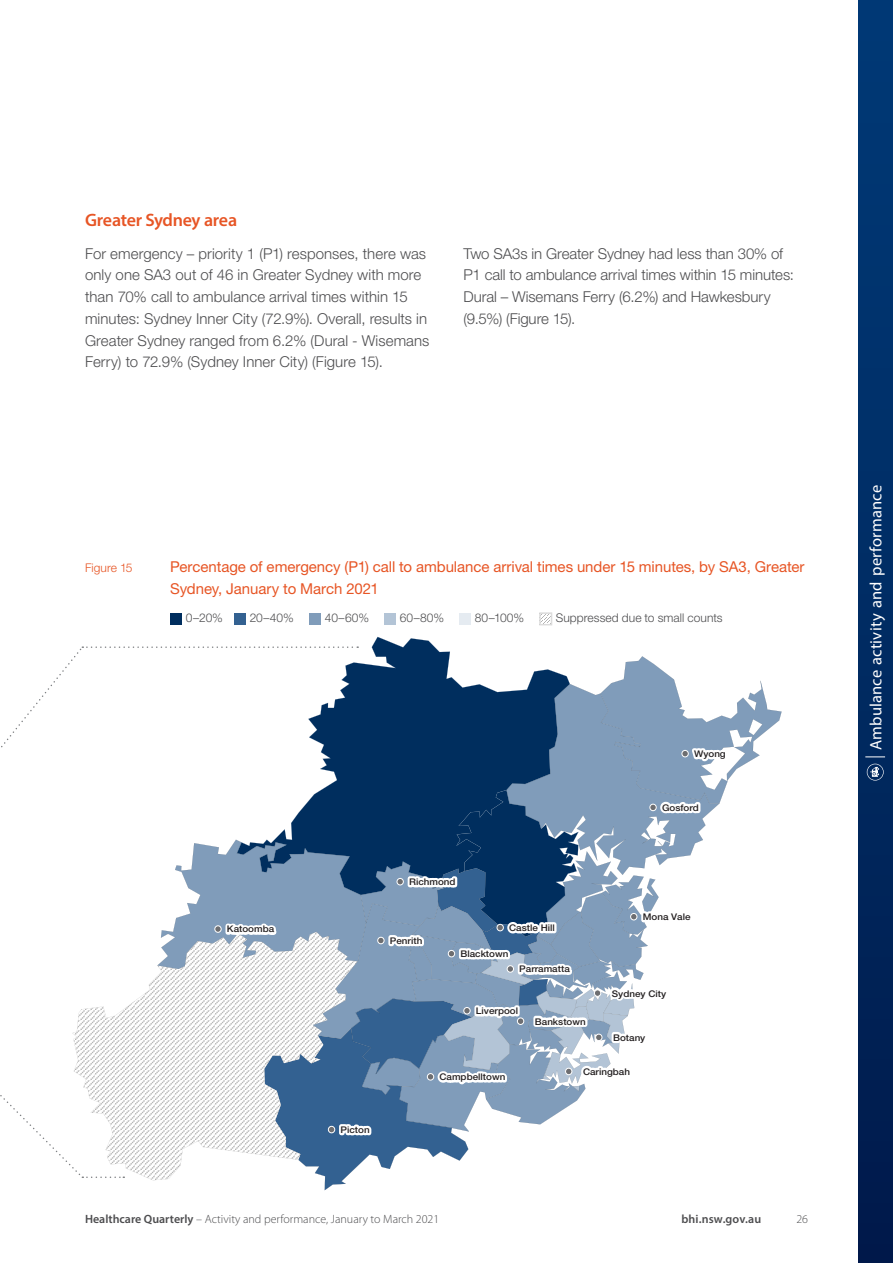
<style>
.page{position:relative;width:893px;height:1263px;background:#fff}
.page>*{position:absolute;margin:0;border:0;box-sizing:border-box;transform-origin:0 0}
.t1{font:600 18px "Myriad Pro";letter-spacing:-.015em;color:#e75525}
.t2{font:16.5px "Myriad Pro";letter-spacing:.01em;color:#fff}
.t3{font:300 15px/21.8px "Helvetica Neue LT Std";color:#4d4d4f}
.t4{font:15px/21.8px "Helvetica Neue LT Std";letter-spacing:-.005em;color:#e75525}
.t5{font:300 12px "Myriad Pro";color:#4d4d4f}
.t6{font:300 12px "Helvetica Neue LT Std";letter-spacing:.005em;color:#4d4d4f}
.t7{font:600 12px "Myriad Pro";letter-spacing:.005em;color:#4d4d4f}
.t8{font:300 12px "Helvetica Neue LT Std";letter-spacing:.005em;color:#e75525}
.t9{font:500 9.15px "Helvetica Neue LT Std";color:#231f20;scale:1.07 1}
.s1{font-weight:600}
</style>
<div class="page">
<div style="left:859px;top:0;width:34px;height:1263px;background:linear-gradient(to bottom,#003b78,#001b4c)"></div>
<svg style="left:865px;top:757px;width:20px;height:1px"></svg>
<svg style="left:867px;top:764px;width:17px;height:16px"></svg>
<div style="left:459px;top:613px;width:11px;height:12px;background:#e5ebf1"></div>
<div style="left:309px;top:613px;width:11px;height:12px;background:#809cba"></div>
<div style="left:234px;top:613px;width:11px;height:12px;background:#336191"></div>
<div style="left:170px;top:613px;width:12px;height:12px;background:#002e5e"></div>
<div style="left:384px;top:613px;width:11px;height:12px;background:#b3c4d6"></div>
<svg style="left:0;top:646px;width:782px;height:544px"></svg>
<svg style="left:542px;top:615px;width:7px;height:7px"></svg>
<div style="left:539px;top:612px;width:13px;height:13px;border:2px solid #dcdcdc"></div>
<p class="t1" style="left:85px;top:209px;width:154px">Greater Sydney area</p>
<p class="t3" style="left:85px;top:242px;width:346px">For emergency – priority 1 (P1) responses, there was only one SA3 out of 46 in Greater Sydney with more than 70% call to ambulance arrival times within 15 minutes: Sydney Inner City (72.9%). Overall, results in Greater Sydney ranged from 6.2% (Dural - Wisemans Ferry) to 72.9% (Sydney Inner City) (Figure 15).</p>
<p class="t3" style="left:463px;top:242px;width:332px">Two SA3s in Greater Sydney had less than 30% of P1 call to ambulance arrival times within 15 minutes:<br>Dural – Wisemans Ferry (6.2%) and Hawkesbury (9.5%) (Figure 15).</p>
<p class="t8" style="left:85px;top:560px;width:49px">Figure 15</p>
<p class="t4" style="left:170px;top:556px;width:636px">Percentage of emergency (P1) call to ambulance arrival times under 15 minutes, by SA3, Greater<br>Sydney, January to March 2021</p>
<p class="t6" style="left:556px;top:610px;width:168px">Suppressed due to small counts</p>
<p class="t6" style="left:186px;top:610px;width:38px">0–20%</p>
<p class="t6" style="left:250px;top:610px;width:45px">20–40%</p>
<p class="t6" style="left:325px;top:610px;width:46px">40–60%</p>
<p class="t6" style="left:400px;top:610px;width:46px">60–80%</p>
<p class="t6" style="left:475px;top:610px;width:51px">80–100%</p>
<p class="t9" style="left:694px;top:748px;width:31px">Wyong</p>
<p class="t9" style="left:227px;top:924px;width:46px">Katoomba</p>
<p class="t9" style="left:662px;top:802px;width:36px">Gosford</p>
<p class="t9" style="left:341px;top:1124px;width:29px">Picton</p>
<p class="t9" style="left:409px;top:876px;width:45px">Richmond</p>
<p class="t9" style="left:390px;top:935px;width:32px">Penrith</p>
<p class="t9" style="left:509px;top:922px;width:44px">Castle Hill</p>
<p class="t9" style="left:460px;top:948px;width:46px">Blacktown</p>
<p class="t9" style="left:519px;top:964px;width:49px">Parramatta</p>
<p class="t9" style="left:476px;top:1005px;width:41px">Liverpool</p>
<p class="t9" style="left:535px;top:1016px;width:49px">Bankstown</p>
<p class="t9" style="left:643px;top:911px;width:46px">Mona Vale</p>
<p class="t9" style="left:612px;top:988px;width:52px">Sydney City</p>
<p class="t9" style="left:613px;top:1032px;width:32px">Botany</p>
<p class="t9" style="left:439px;top:1071px;width:63px">Campbelltown</p>
<p class="t9" style="left:583px;top:1066px;width:45px">Caringbah</p>
<p class="t5" style="left:85px;top:1212px;width:356px"><span class="s1">Healthcare Quarterly</span> – Activity and performance, January to March 2021</p>
<p class="t7" style="left:681px;top:1211px;width:81px">bhi.nsw.gov.au</p>
<p class="t5" style="left:796px;top:1212px;width:13px">26</p>
<p class="t2" style="left:866px;top:750px;width:267px;rotate:-90deg">Ambulance activity and performance</p>
</div>
